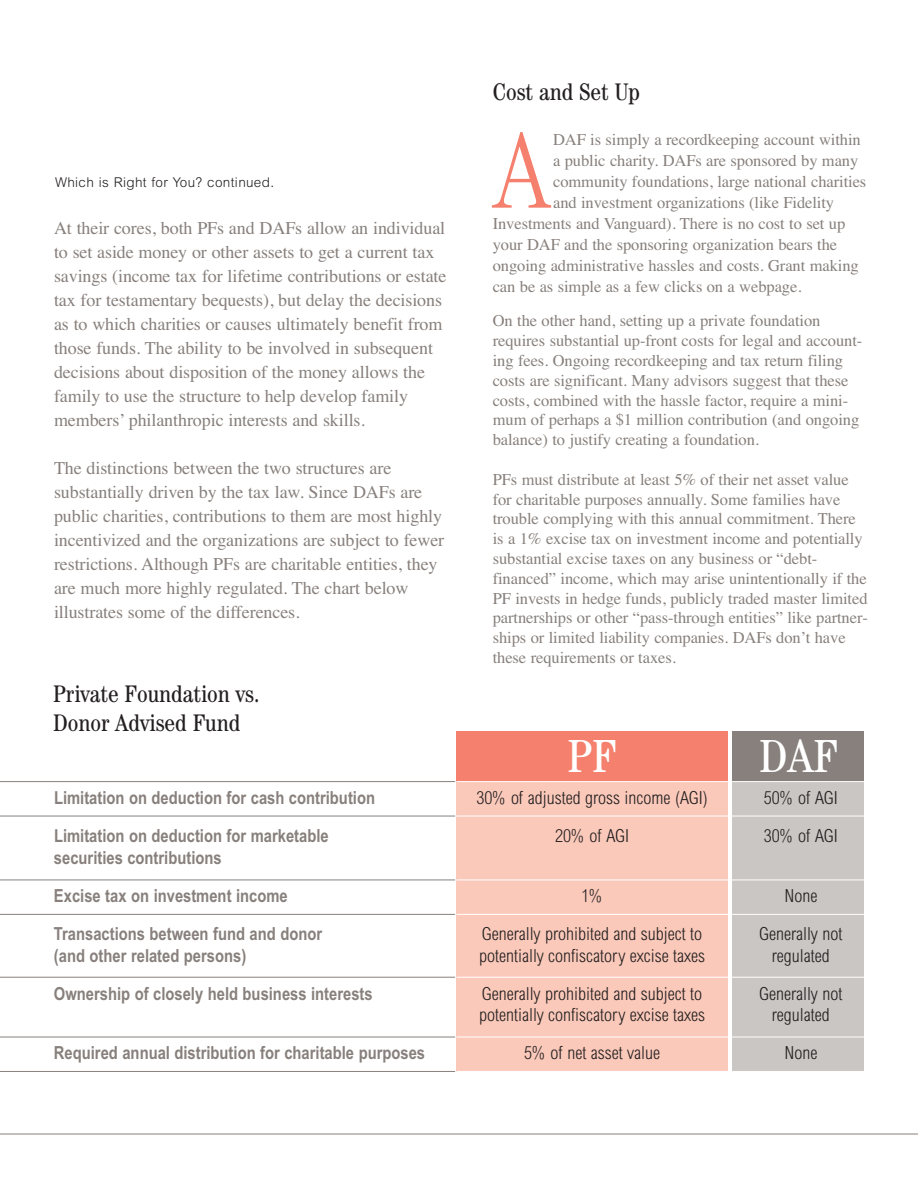
<style>
.page{position:relative;width:918px;height:1188px;background:#fff}
.page>*{position:absolute;margin:0;border:0;box-sizing:border-box;transform-origin:0 0}
.t1{font:300 condensed 107.4px "Century";color:#f4806d}
.t2{font:condensed 46.5px "Century";color:#fff}
.t3{font:condensed 24px/28.8px "Century";color:#231f20}
.t4{font:18px/24px "Times";letter-spacing:-.005em;color:#87807c}
.t5{font:700 18px/38.1px "Arial Narrow";color:#87807c}
.t6{font:300 condensed 18px "Arial MT Std";color:#231f20}
.t7{font:16.5px/19.8px "Times";letter-spacing:-.005em;color:#87807c}
.t8{font:300 13.5px "Arial MT Std";letter-spacing:.03em;color:#231f20}
</style>
<div class="page">
<div style="left:456px;top:780px;width:272px;height:291px;background:#fbc9ba"></div>
<div style="left:733px;top:780px;width:131px;height:291px;background:#cac6c3"></div>
<hr style="left:0;top:1134px;width:918px;height:1px;background:#87807c">
<div style="left:456px;top:731px;width:272px;height:51px;background:#f4806d"></div>
<div style="left:733px;top:731px;width:131px;height:51px;background:#87807c"></div>
<hr style="left:0;top:914px;width:455px;height:1px;background:#87807c">
<hr style="left:0;top:977px;width:455px;height:1px;background:#87807c">
<hr style="left:0;top:880px;width:455px;height:1px;background:#87807c">
<hr style="left:0;top:816px;width:455px;height:1px;background:#87807c">
<hr style="left:0;top:781px;width:455px;height:1px;background:#87807c">
<hr style="left:0;top:1071px;width:455px;height:1px;background:#87807c">
<hr style="left:0;top:1037px;width:455px;height:1px;background:#87807c">
<hr style="left:456px;top:914px;width:408px;height:1px;background:#fff">
<hr style="left:456px;top:977px;width:408px;height:1px;background:#fff">
<hr style="left:456px;top:880px;width:408px;height:1px;background:#fff">
<hr style="left:456px;top:816px;width:408px;height:1px;background:#fff">
<hr style="left:456px;top:781px;width:408px;height:1px;background:#fff">
<hr style="left:456px;top:1037px;width:408px;height:1px;background:#fff">
<p class="t8" style="left:55px;top:178px;width:221px">Which is Right for You? continued.</p>
<p class="t4" style="left:54px;top:216px;width:394px">At their cores, both PFs and DAFs allow an individual to set aside money or other assets to get a current tax savings (income tax for lifetime contributions or estate tax for testamentary bequests), but delay the decisions as to which charities or causes ultimately benefit from those funds. The ability to be involved in subsequent decisions about disposition of the money allows the family to use the structure to help develop family members’ philanthropic interests and skills.</p>
<p class="t4" style="left:54px;top:456px;width:392px">The distinctions between the two structures are substantially driven by the tax law. Since DAFs are public charities, contributions to them are most highly incentivized and the organizations are subject to fewer restrictions. Although PFs are charitable entities, they are much more highly regulated. The chart below illustrates some of the differences.</p>
<h3 class="t3" style="left:53px;top:682px;width:208px">Private Foundation vs.<br>Donor Advised Fund</h3>
<h3 class="t3" style="left:493px;top:80px;width:149px">Cost and Set Up</h3>
<h1 class="t1" style="left:493px;top:134px;width:59px">A</h1>
<p class="t7" style="left:553px;top:129px;width:309px">DAF is simply a recordkeeping account within</p>
<p class="t7" style="left:553px;top:150px;width:307px">a public charity. DAFs are sponsored by many</p>
<p class="t7" style="left:553px;top:171px;width:315px">community foundations, large national charities</p>
<p class="t7" style="left:553px;top:192px;width:283px">and investment organizations (like Fidelity</p>
<p class="t7" style="left:493px;top:213px;width:354px">Investments and Vanguard). There is no cost to set up</p>
<p class="t7" style="left:493px;top:234px;width:346px">your DAF and the sponsoring organization bears the</p>
<p class="t7" style="left:493px;top:255px;width:368px">ongoing administrative hassles and costs. Grant making</p>
<p class="t7" style="left:493px;top:276px;width:310px">can be as simple as a few clicks on a webpage.</p>
<p class="t7" style="left:493px;top:311px;width:371px">On the other hand, setting up a private foundation requires substantial up-front costs for legal and account&shy;ing fees. Ongoing recordkeeping and tax return filing costs are significant. Many advisors suggest that these costs, combined with the hassle factor, require a mini&shy;mum of perhaps a $1 million contribution (and ongoing balance) to justify creating a foundation.</p>
<p class="t7" style="left:493px;top:469px;width:377px">PFs must distribute at least 5% of their net asset value for charitable purposes annually. Some families have trouble complying with this annual commitment. There is a 1% excise tax on investment income and potentially substantial excise taxes on any business or “debt&shy;financed” income, which may arise unintentionally if the PF invests in hedge funds, publicly traded master limited partnerships or other “pass-through entities” like partner&shy;ships or limited liability companies. DAFs don’t have these requirements or taxes.</p>
<h2 class="t2" style="left:567px;top:740px;width:51px">PF</h2>
<h2 class="t2" style="left:759px;top:740px;width:80px">DAF</h2>
<p class="t5" style="left:54px;top:779px;width:323px">Limitation on deduction for cash contribution</p>
<p class="t6" style="left:477px;top:791px;width:233px">30% of adjusted gross income (AGI)</p>
<p class="t6" style="left:764px;top:791px;width:76px">50% of AGI</p>
<p class="t5" style="left:54px;top:817px;width:276px">Limitation on deduction for marketable</p>
<p class="t6" style="left:555px;top:829px;width:76px">20% of AGI</p>
<p class="t6" style="left:764px;top:829px;width:76px">30% of AGI</p>
<p class="t5" style="left:54px;top:839px;width:235px">securities contributions<br>Excise tax on investment income</p>
<p class="t6" style="left:581px;top:889px;width:23px">1%</p>
<p class="t6" style="left:784px;top:889px;width:34px">None</p>
<p class="t5" style="left:54px;top:915px;width:270px">Transactions between fund and donor</p>
<p class="t6" style="left:482px;top:927px;width:222px">Generally prohibited and subject to</p>
<p class="t6" style="left:759px;top:927px;width:85px">Generally not</p>
<p class="t5" style="left:54px;top:936px;width:194px">(and other related persons)</p>
<p class="t6" style="left:479px;top:949px;width:228px">potentially confiscatory excise taxes</p>
<p class="t6" style="left:772px;top:949px;width:59px">regulated</p>
<p class="t5" style="left:54px;top:974px;width:320px">Ownership of closely held business interests</p>
<p class="t6" style="left:482px;top:987px;width:222px">Generally prohibited and subject to</p>
<p class="t6" style="left:759px;top:987px;width:85px">Generally not</p>
<p class="t6" style="left:479px;top:1008px;width:228px">potentially confiscatory excise taxes</p>
<p class="t6" style="left:772px;top:1008px;width:59px">regulated</p>
<p class="t5" style="left:54px;top:1034px;width:373px">Required annual distribution for charitable purposes</p>
<p class="t6" style="left:524px;top:1046px;width:138px">5% of net asset value</p>
<p class="t6" style="left:784px;top:1046px;width:34px">None</p>
</div>
